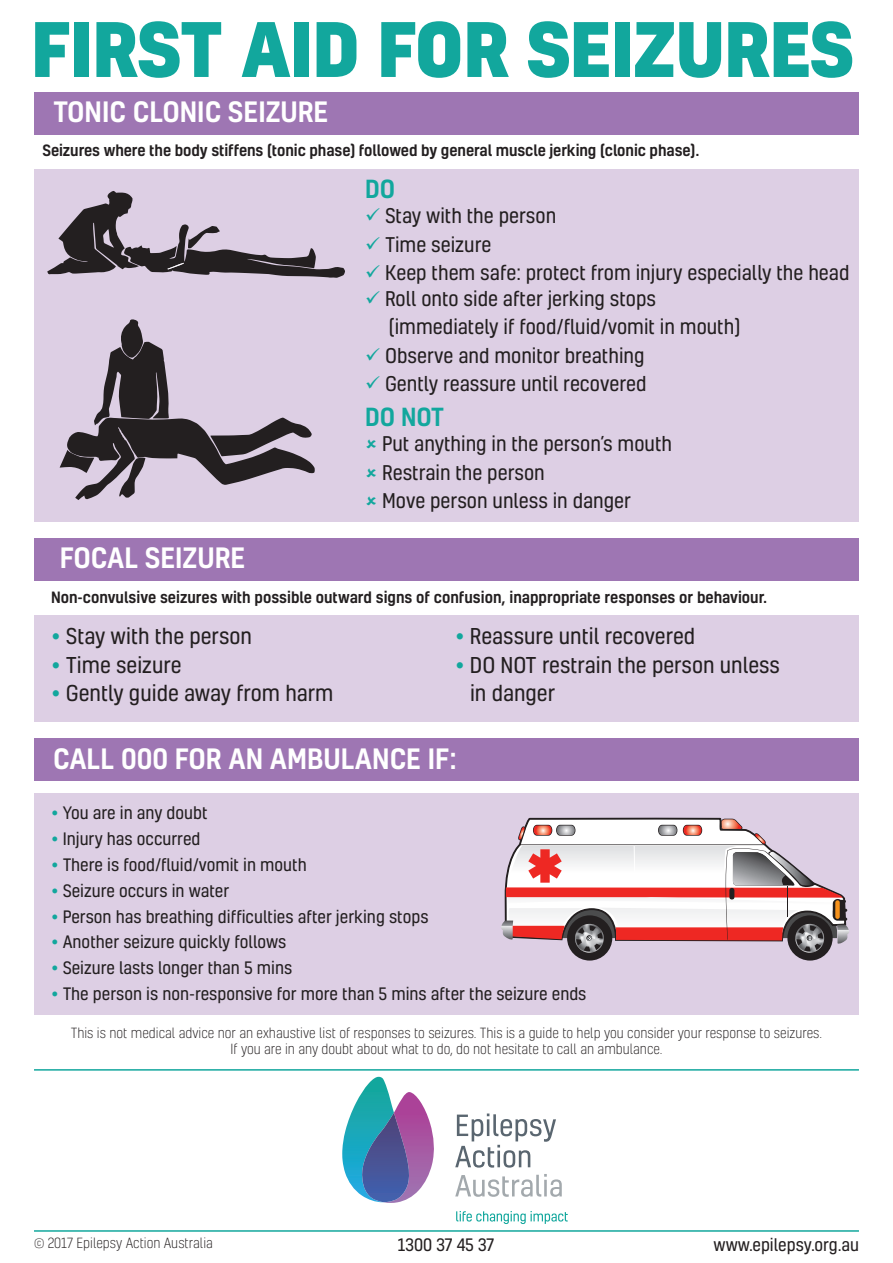
<style>
.page{position:relative;width:893px;height:1263px;background:#fff}
.page>*{position:absolute;margin:0;border:0;box-sizing:border-box;transform-origin:0 0}
.t1{font:800 72px "Kelson";letter-spacing:-.005em;color:#12a79d}
.t2{font:500 27px "Kelson";color:#fff}
.t3{font:500 24px "Kelson";color:#12a79d}
.t4{font:21px/28.5px "Kelson";color:#231f20}
.t5{font:19.5px/28.5px "Kelson";color:#231f20}
.t6{font:16.5px "Kelson";color:#231f20}
.t7{font:500 15px "Kelson";letter-spacing:-.005em;color:#231f20}
.t8{font:300 13.5px/16.2px "Kelson";color:#231f20;text-align:center}
.s1{color:#12a79d}
</style>
<div class="page">
<div style="left:34px;top:92px;width:825px;height:42px;background:#9e76b3"></div>
<div style="left:34px;top:538px;width:825px;height:43px;background:#9e76b3"></div>
<div style="left:34px;top:794px;width:825px;height:221px;background:#ddcfe4"></div>
<div style="left:34px;top:169px;width:825px;height:352px;background:#ddcfe4"></div>
<div style="left:34px;top:615px;width:825px;height:106px;background:#ddcfe4"></div>
<div style="left:34px;top:738px;width:825px;height:43px;background:#9e76b3"></div>
<hr style="left:34px;top:1069px;width:825px;height:1px;background:#12a79d">
<div style="left:567px;top:915px;width:45px;height:45px;background:#231f20;border-radius:50%"></div>
<div style="left:787px;top:915px;width:46px;height:45px;background:#231f20;border-radius:50%"></div>
<svg style="left:501px;top:817px;width:348px;height:135px"></svg>
<hr style="left:34px;top:1230px;width:825px;height:2px;background:#12a79d">
<svg style="left:60px;top:319px;width:255px;height:181px"></svg>
<svg style="left:47px;top:191px;width:298px;height:87px"></svg>
<svg style="left:342px;top:1077px;width:92px;height:126px"></svg>
<img style="left:361px;top:1113px;width:50px;height:89px">
<svg style="left:455px;top:1113px;width:101px;height:54px"></svg>
<svg style="left:455px;top:1174px;width:107px;height:23px"></svg>
<svg style="left:456px;top:1211px;width:112px;height:13px"></svg>
<h1 class="t1" style="left:31px;top:-2px;width:824px">FIRST AID FOR SEIZURES</h1>
<h2 class="t2" style="left:53px;top:93px;width:277px">TONIC CLONIC SEIZURE</h2>
<p class="t7" style="left:43px;top:140px;width:658px">Seizures where the body stiffens (tonic phase) followed by general muscle jerking (clonic phase).</p>
<h3 class="t3" style="left:365px;top:172px;width:32px">DO</h3>
<p class="t5" style="left:365px;top:201px;width:193px"><span class="s1">✓</span> Stay with the person</p>
<p class="t5" style="left:365px;top:230px;width:128px"><span class="s1">✓</span> Time seizure</p>
<p class="t5" style="left:365px;top:258px;width:486px"><span class="s1">✓</span> Keep them safe: protect from injury especially the head</p>
<p class="t5" style="left:389px;top:284px;width:353px;text-indent:-24px"><span class="s1">✓</span> Roll onto side after jerking stops (immediately if food/fluid/vomit in mouth)</p>
<p class="t5" style="left:365px;top:341px;width:281px"><span class="s1">✓</span> Observe and monitor breathing</p>
<p class="t5" style="left:365px;top:369px;width:283px"><span class="s1">✓</span> Gently reassure until recovered</p>
<h3 class="t3" style="left:365px;top:400px;width:81px">DO NOT</h3>
<p class="t5" style="left:382px;top:429px;width:292px">Put anything in the person’s mouth<br>Restrain the person<br>Move person unless in danger</p>
<h2 class="t2" style="left:60px;top:540px;width:187px">FOCAL SEIZURE</h2>
<p class="t7" style="left:51px;top:586px;width:718px">Non-convulsive seizures with possible outward signs of confusion, inappropriate responses or behaviour.</p>
<p class="t4" style="left:51px;top:621px;width:202px"><span class="s1">•</span> Stay with the person</p>
<p class="t4" style="left:51px;top:650px;width:132px"><span class="s1">•</span> Time seizure</p>
<p class="t4" style="left:51px;top:678px;width:284px"><span class="s1">•</span> Gently guide away from harm</p>
<p class="t4" style="left:455px;top:621px;width:242px"><span class="s1">•</span> Reassure until recovered</p>
<p class="t4" style="left:470px;top:650px;width:312px;text-indent:-15px"><span class="s1">•</span> DO NOT restrain the person unless in danger</p>
<h2 class="t2" style="left:53px;top:740px;width:405px">CALL 000 FOR AN AMBULANCE IF:</h2>
<p class="t6" style="left:51px;top:802px;width:158px"><span class="s1">•</span> You are in any doubt</p>
<p class="t6" style="left:51px;top:828px;width:151px"><span class="s1">•</span> Injury has occurred</p>
<p class="t6" style="left:51px;top:854px;width:257px"><span class="s1">•</span> There is food/fluid/vomit in mouth</p>
<p class="t6" style="left:51px;top:880px;width:180px"><span class="s1">•</span> Seizure occurs in water</p>
<p class="t6" style="left:51px;top:905px;width:379px"><span class="s1">•</span> Person has breathing difficulties after jerking stops</p>
<p class="t6" style="left:51px;top:931px;width:237px"><span class="s1">•</span> Another seizure quickly follows</p>
<p class="t6" style="left:51px;top:957px;width:243px"><span class="s1">•</span> Seizure lasts longer than 5 mins</p>
<p class="t6" style="left:51px;top:983px;width:537px"><span class="s1">•</span> The person is non-responsive for more than 5 mins after the seizure ends</p>
<p class="t8" style="left:71px;top:1024px;width:753px">This is not medical advice nor an exhaustive list of responses to seizures. This is a guide to help you consider your response to seizures.<br>If you are in any doubt about what to do, do not hesitate to call an ambulance.</p>
<p class="t8" style="left:34px;top:1235px;width:180px">© 2017 Epilepsy Action Australia</p>
<p class="t6" style="left:398px;top:1234px;width:98px">1300 37 45 37</p>
<p class="t6" style="left:714px;top:1234px;width:147px">www.epilepsy.org.au</p>
</div>
